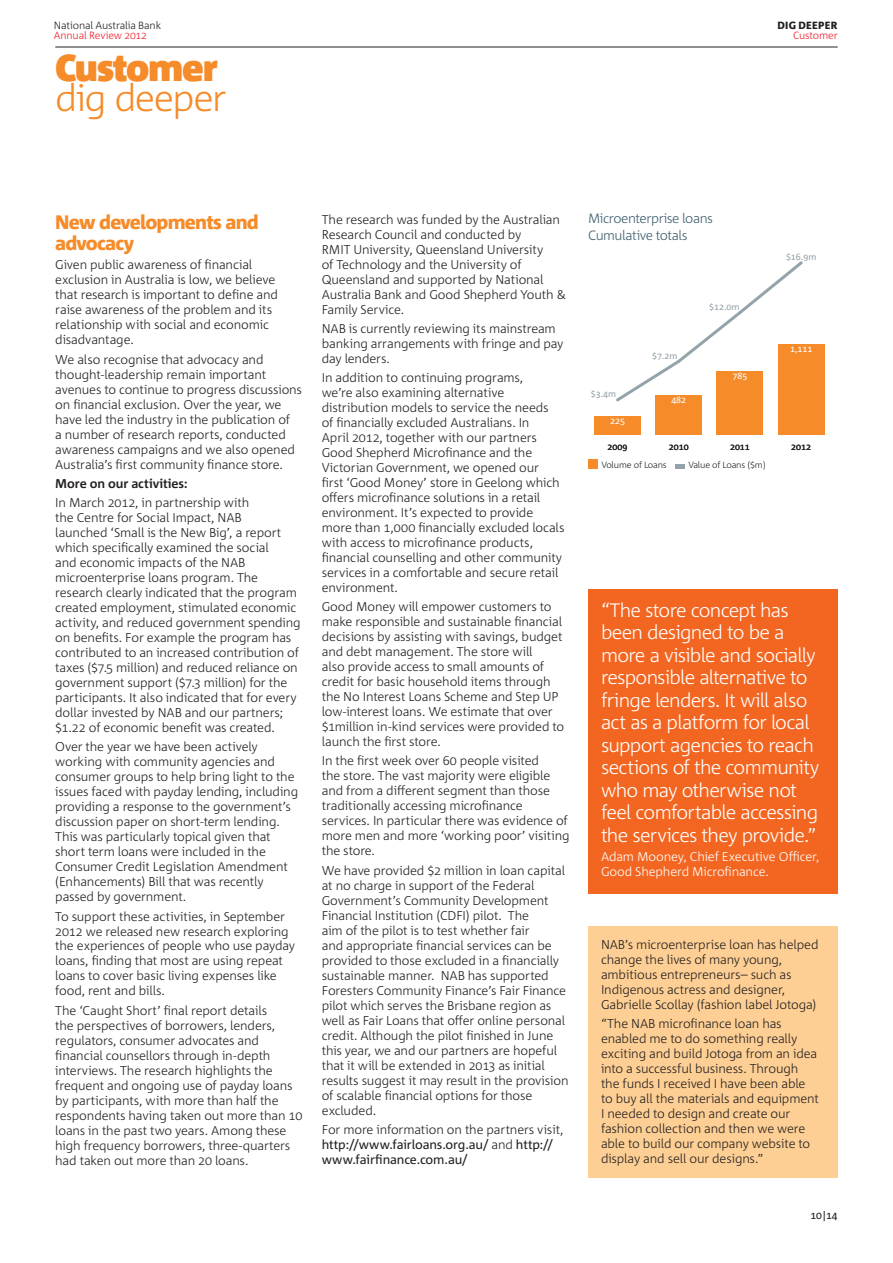
<style>
.page{position:relative;width:893px;height:1263px;background:#fff}
.page>*{position:absolute;margin:0;border:0;box-sizing:border-box;transform-origin:0 0}
.t1{font:300 37.5px "Corpid C1";letter-spacing:-.04em;color:#f68b29}
.t2{font:900 37.5px "Corpid C1";letter-spacing:-.035em;color:#f68b29}
.t3{font:300 19.5px/22.5px "Corpid C1";letter-spacing:-.04em;color:#fff}
.t4{font:800 19.5px/21px "Corpid C1";letter-spacing:-.04em;color:#f68b29}
.t5{font:300 13.5px/16.5px "Corpid C1";letter-spacing:-.035em;color:#3f5f6e}
.t6{font:300 12.75px/15px "Corpid C1";letter-spacing:-.015em;color:#231f20}
.t7{font:12.75px/15px "Corpid C1";letter-spacing:-.015em;color:#231f20}
.t8{font:300 12.75px/15px "Corpid C1";letter-spacing:-.01em;color:#fff}
.t9{font:700 12.75px "Corpid C1";letter-spacing:-.005em;color:#231f20}
.t10{font:300 10.5px "Corpid C1";letter-spacing:-.015em;color:#ee1c28}
.t11{font:300 10.5px "Corpid C1";letter-spacing:-.015em;color:#231f20}
.t12{font:800 10.5px "Corpid C1";letter-spacing:.02em;color:#231f20}
.t13{font:10.5px "Corpid C1";color:#231f20}
.t14{font:300 9px "Corpid C1";letter-spacing:-.02em;color:#231f20}
.t15{font:9px "Corpid C1";color:#94a2aa}
.t16{font:9px "Corpid C1";color:#231f20}
.t17{font:9px "Corpid C1";color:#fff}
.s1{font-weight:300}
</style>
<div class="page">
<hr style="left:55px;top:47px;width:783px;height:1px;background:#231f20">
<div style="left:594px;top:416px;width:47px;height:18px;background:#f68b29"></div>
<div style="left:655px;top:395px;width:47px;height:39px;background:#f68b29"></div>
<div style="left:717px;top:371px;width:46px;height:63px;background:#f68b29"></div>
<div style="left:778px;top:344px;width:47px;height:90px;background:#f68b29"></div>
<svg style="left:616px;top:261px;width:187px;height:143px"></svg>
<div style="left:588px;top:459px;width:9px;height:9px;background:#f68b29"></div>
<svg style="left:675px;top:464px;width:9px;height:4px"></svg>
<div style="left:588px;top:926px;width:250px;height:252px;background:#fdcf94"></div>
<div style="left:588px;top:589px;width:250px;height:304px;background:#f36621"></div>
<p class="t11" style="left:54px;top:18px;width:109px">National Australia Bank</p>
<p class="t10" style="left:54px;top:29px;width:95px">Annual Review 2012</p>
<h1 class="t2" style="left:55px;top:45px;width:164px">Customer</h1>
<h1 class="t1" style="left:55px;top:75px;width:173px">dig deeper</h1>
<p class="t12" style="left:777px;top:18px;width:61px">dig deeper</p>
<p class="t10" style="left:793px;top:29px;width:46px">Customer</p>
<h2 class="t4" style="left:55px;top:211px;width:205px">New developments and advocacy</h2>
<p class="t6" style="left:55px;top:257px;width:224px">Given public awareness of financial exclusion in Australia is low, we believe that research is important to define and raise awareness of the problem and its relationship with social and economic disadvantage.</p>
<p class="t6" style="left:55px;top:351px;width:248px">We also recognise that advocacy and thought-leadership remain important avenues to continue to progress discussions on financial exclusion. Over the year, we have led the industry in the publication of<br>a number of research reports, conducted awareness campaigns and we also opened Australia’s first community finance store.</p>
<p class="t9" style="left:55px;top:475px;width:134px">More on our activities:</p>
<p class="t6" style="left:55px;top:495px;width:247px">In March 2012, in partnership with<br>the Centre for Social Impact, NAB<br>launched ‘Small is the New Big’, a report which specifically examined the social<br>and economic impacts of the NAB microenterprise loans program. The research clearly indicated that the program created employment, stimulated economic activity, and reduced government spending on benefits. For example the program has contributed to an increased contribution of taxes ($7.5 million) and reduced reliance on government support ($7.3 million) for the participants. It also indicated that for every dollar invested by NAB and our partners; $1.22 of economic benefit was created.</p>
<p class="t6" style="left:55px;top:739px;width:244px">Over the year we have been actively working with community agencies and consumer groups to help bring light to the issues faced with payday lending, including providing a response to the government’s discussion paper on short-term lending.<br>This was particularly topical given that short term loans were included in the Consumer Credit Legislation Amendment (Enhancements) Bill that was recently passed by government.</p>
<p class="t6" style="left:55px;top:908px;width:241px">To support these activities, in September 2012 we released new research exploring the experiences of people who use payday loans, finding that most are using repeat loans to cover basic living expenses like food, rent and bills.</p>
<p class="t6" style="left:55px;top:1002px;width:249px">The ‘Caught Short’ final report details<br>the perspectives of borrowers, lenders, regulators, consumer advocates and financial counsellors through in-depth interviews. The research highlights the frequent and ongoing use of payday loans by participants, with more than half the respondents having taken out more than 10 loans in the past two years. Among these high frequency borrowers, three-quarters had taken out more than 20 loans.</p>
<p class="t6" style="left:322px;top:211px;width:246px">The research was funded by the Australian Research Council and conducted by<br>RMIT University, Queensland University<br>of Technology and the University of Queensland and supported by National Australia Bank and Good Shepherd Youth &amp; Family Service.</p>
<p class="t6" style="left:322px;top:320px;width:243px">NAB is currently reviewing its mainstream banking arrangements with fringe and pay day lenders.</p>
<p class="t6" style="left:322px;top:370px;width:244px">In addition to continuing programs,<br>we’re also examining alternative distribution models to service the needs<br>of financially excluded Australians. In<br>April 2012, together with our partners Good Shepherd Microfinance and the Victorian Government, we opened our<br>first ‘Good Money’ store in Geelong which offers microfinance solutions in a retail environment. It’s expected to provide more than 1,000 financially excluded locals with access to microfinance products, financial counselling and other community services in a comfortable and secure retail environment.</p>
<p class="t6" style="left:322px;top:599px;width:244px">Good Money will empower customers to make responsible and sustainable financial decisions by assisting with savings, budget and debt management. The store will<br>also provide access to small amounts of credit for basic household items through the No Interest Loans Scheme and Step UP low-interest loans. We estimate that over $1million in-kind services were provided to launch the first store.</p>
<p class="t6" style="left:322px;top:753px;width:249px">In the first week over 60 people visited<br>the store. The vast majority were eligible and from a different segment than those traditionally accessing microfinance services. In particular there was evidence of more men and more ‘working poor’ visiting the store.</p>
<p class="t6" style="left:322px;top:862px;width:248px">We have provided $2 million in loan capital at no charge in support of the Federal Government’s Community Development Financial Institution (CDFI) pilot. The<br>aim of the pilot is to test whether fair<br>and appropriate financial services can be provided to those excluded in a financially sustainable manner. NAB has supported Foresters Community Finance’s Fair Finance pilot which serves the Brisbane region as well as Fair Loans that offer online personal credit. Although the pilot finished in June this year, we and our partners are hopeful that it will be extended in 2013 as initial results suggest it may result in the provision of scalable financial options for those excluded.</p>
<p class="t7" style="left:322px;top:1121px;width:243px"><span class="s1">For more information on the partners visit, </span>http://www.fairloans.org.au/ <span class="s1">and</span> http:// www.fairfinance.com.au/</p>
<p class="t5" style="left:588px;top:210px;width:126px">Microenterprise loans<br>Cumulative totals</p>
<p class="t15" style="left:591px;top:388px;width:27px">$3.4m</p>
<p class="t17" style="left:610px;top:415px;width:16px">225</p>
<p class="t15" style="left:652px;top:350px;width:27px">$7.2m</p>
<p class="t17" style="left:671px;top:394px;width:16px">482</p>
<p class="t15" style="left:709px;top:301px;width:32px">$12.0m</p>
<p class="t17" style="left:732px;top:370px;width:16px">785</p>
<p class="t15" style="left:786px;top:251px;width:32px">$16.9m</p>
<p class="t17" style="left:790px;top:343px;width:24px">1,111</p>
<p class="t16" style="left:608px;top:441px;width:21px">2009</p>
<p class="t16" style="left:669px;top:441px;width:21px">2010</p>
<p class="t16" style="left:730px;top:441px;width:21px">2011</p>
<p class="t16" style="left:791px;top:441px;width:21px">2012</p>
<p class="t14" style="left:601px;top:459px;width:67px">Volume of Loans</p>
<p class="t14" style="left:688px;top:459px;width:79px">Value of Loans ($m)</p>
<p class="t3" style="left:601px;top:598px;width:220px">“The store concept has been designed to be a more a visible and socially responsible alternative to fringe lenders. It will also act as a platform for local support agencies to reach sections of the community who may otherwise not feel comfortable accessing the services they provide.”</p>
<p class="t8" style="left:601px;top:849px;width:220px">Adam Mooney, Chief Executive Officer,<br>Good Shepherd Microfinance.</p>
<p class="t6" style="left:601px;top:936px;width:219px">NAB’s microenterprise loan has helped change the lives of many young, ambitious entrepreneurs– such as Indigenous actress and designer, Gabrielle Scollay (fashion label Jotoga)</p>
<p class="t6" style="left:601px;top:1015px;width:220px">“The NAB microfinance loan has enabled me to do something really exciting and build Jotoga from an idea into a successful business. Through the funds I received I have been able to buy all the materials and equipment I needed to design and create our fashion collection and then we were able to build our company website to display and sell our designs.”</p>
<p class="t13" style="left:811px;top:1209px;width:29px">10|14</p>
</div>
